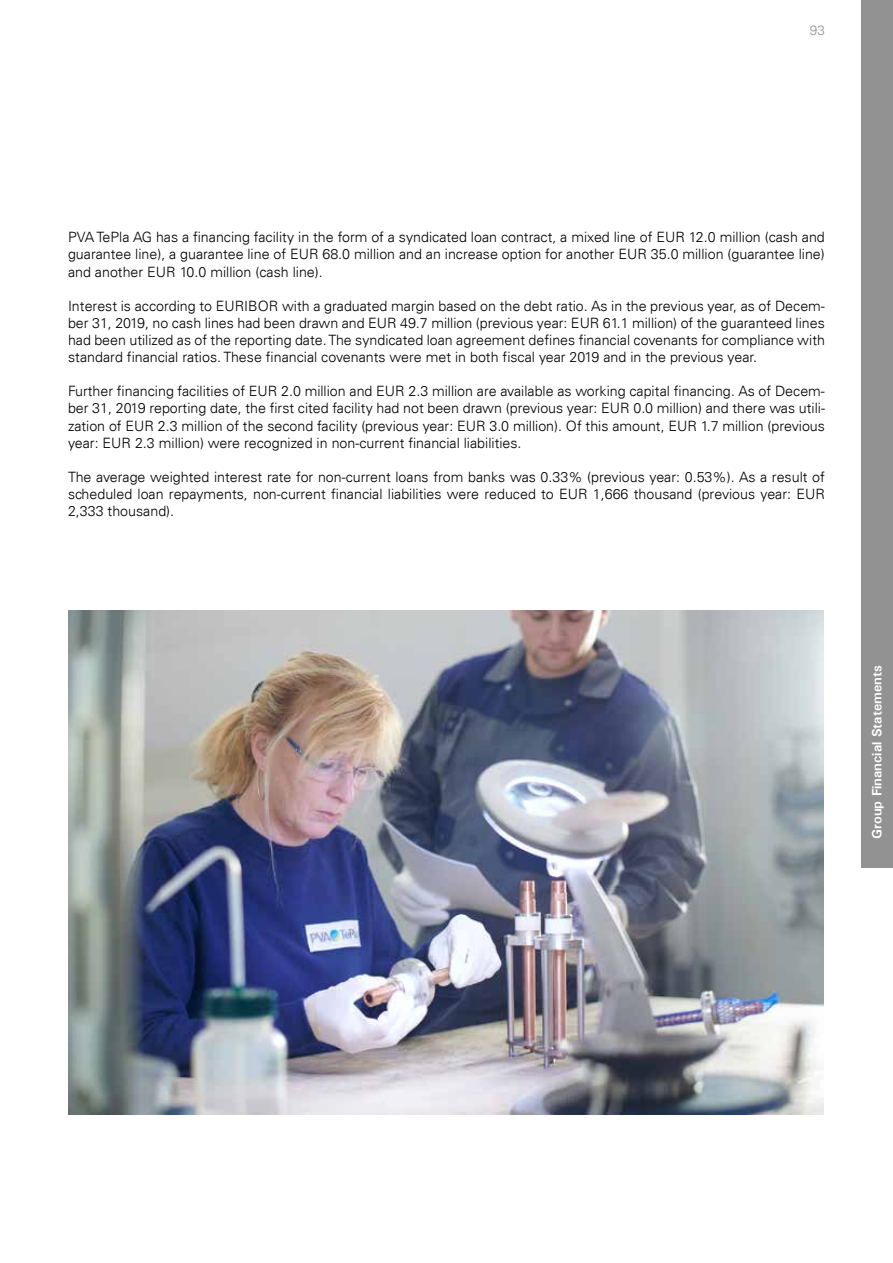
<style>
.page{position:relative;width:893px;height:1263px;background:#fff}
.page>*{position:absolute;margin:0;border:0;box-sizing:border-box;transform-origin:0 0}
.t1{font:300 14.25px/17.1px "Univers LT";color:#000;text-align:justify}
.t2{font:700 13.5px "Univers ATT";color:#fff}
.t3{font:300 13.5px "Univers LT";color:#929292}
</style>
<div class="page">
<div style="left:861px;top:0;width:32px;height:867px;background:#929292"></div>
<img style="left:68px;top:610px;width:756px;height:504px">
<p class="t3" style="left:810px;top:22px;width:17px">93</p>
<p class="t1" style="left:68px;top:229px;width:758px">PVA TePla AG has a financing facility in the form of a syndicated loan contract, a mixed line of EUR 12.0 million (cash and guarantee line), a guarantee line of EUR 68.0 million and an increase option for another EUR 35.0 million (guarantee line) and another EUR 10.0 million (cash line).</p>
<p class="t1" style="left:68px;top:297px;width:758px">Interest is according to EURIBOR with a graduated margin based on the debt ratio. As in the previous year, as of Decem&shy;ber 31, 2019, no cash lines had been drawn and EUR 49.7 million (previous year: EUR 61.1 million) of the guaranteed lines had been utilized as of the reporting date. The syndicated loan agreement defines financial covenants for compliance with standard financial ratios. These financial covenants were met in both fiscal year 2019 and in the previous year.</p>
<p class="t1" style="left:68px;top:383px;width:758px">Further financing facilities of EUR 2.0 million and EUR 2.3 million are available as working capital financing. As of Decem&shy;ber 31, 2019 reporting date, the first cited facility had not been drawn (previous year: EUR 0.0 million) and there was utili&shy;zation of EUR 2.3 million of the second facility (previous year: EUR 3.0 million). Of this amount, EUR 1.7 million (previous year: EUR 2.3 million) were recognized in non-current financial liabilities.</p>
<p class="t1" style="left:68px;top:468px;width:758px">The average weighted interest rate for non-current loans from banks was 0.33% (previous year: 0.53%). As a result of scheduled loan repayments, non-current financial liabilities were reduced to EUR 1,666 thousand (previous year: EUR 2,333 thousand).</p>
<p class="t2" style="left:869px;top:839px;width:175px;rotate:-90deg">Group Financial Statements</p>
</div>
